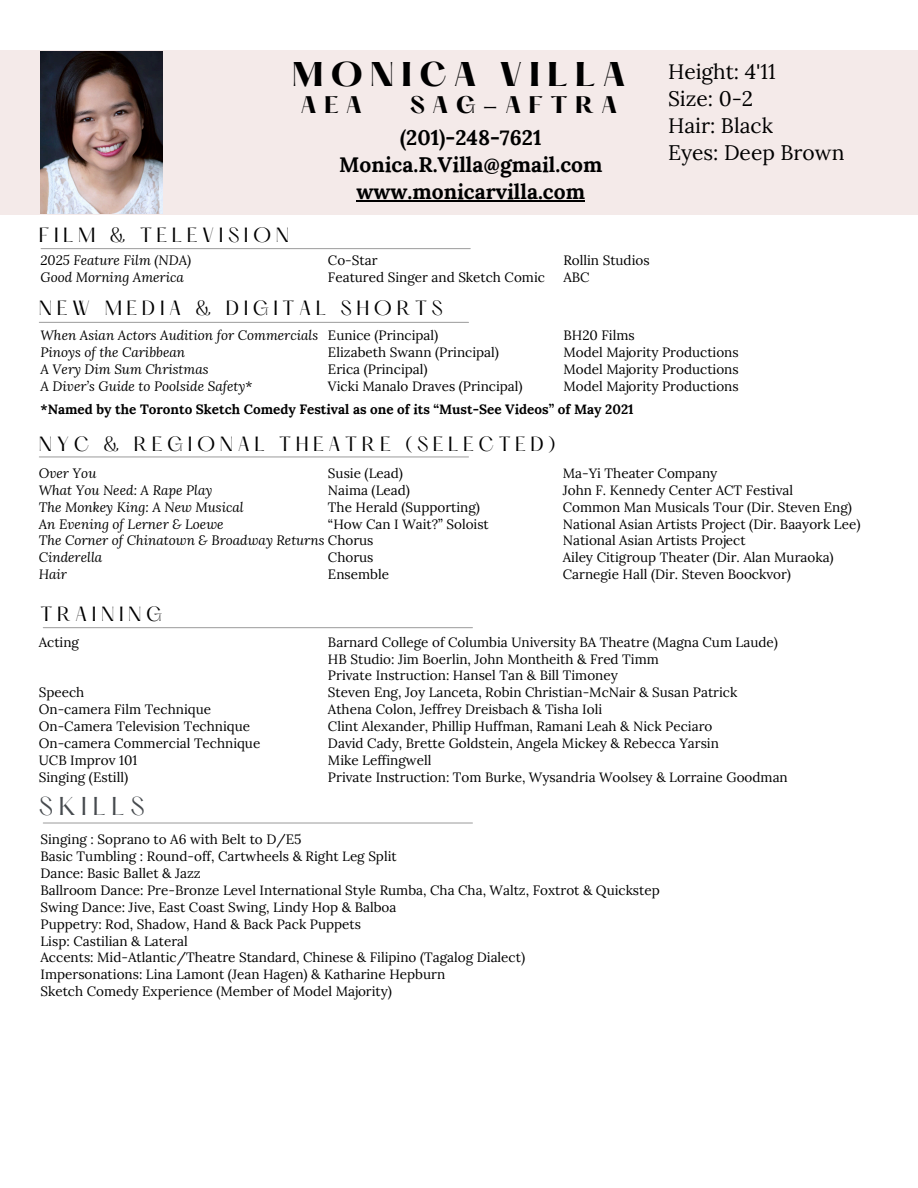
<style>
.page{position:relative;width:918px;height:1188px;background:#fff}
.page>*{position:absolute;margin:0;border:0;box-sizing:border-box;transform-origin:0 0}
.t1{font:700 30px "Hatton";letter-spacing:.22em;color:#000}
.t2{font:22.5px "Hatton";letter-spacing:.255em;color:#464a4e}
.t3{font:700 21px/27px "Lora";color:#000;text-align:center}
.t4{font:21px/27px "Lora";color:#000}
.t5{font:700 21px "Hatton";letter-spacing:.345em;color:#000}
.t6{font:18px "Hatton";letter-spacing:.255em;color:#000}
.t7{font:13.5px "Lora";color:#000}
.t8{font:italic 13.5px "Lora";color:#000}
.t9{font:700 13.5px "Lora";color:#000}
.s1{font-style:normal}
</style>
<div class="page">
<div style="left:0;top:50px;width:918px;height:164px;background:#f4eae9"></div>
<hr style="left:39px;top:322px;width:429px;height:1px;background:#a6a6a6">
<img style="left:41px;top:52px;width:121px;height:162px">
<hr style="left:357px;top:200px;width:228px;height:1px;background:#000">
<hr style="left:39px;top:456px;width:429px;height:2px;background:#a6a6a6">
<hr style="left:43px;top:627px;width:429px;height:1px;background:#a6a6a6">
<hr style="left:43px;top:822px;width:429px;height:2px;background:#a6a6a6">
<hr style="left:41px;top:248px;width:429px;height:1px;background:#a6a6a6">
<p class="t1" style="left:292px;top:60px;width:336px">MONICA VILLA</p>
<p class="t5" style="left:300px;top:95px;width:64px">AEA</p>
<p class="t5" style="left:410px;top:95px;width:209px">SAG-AFTRA</p>
<p class="t6" style="left:39px;top:226px;width:252px">FILM &amp; TELEVISION</p>
<p class="t8" style="left:41px;top:251px;width:152px">2025 Feature Film (NDA)</p>
<p class="t8" style="left:41px;top:268px;width:145px">Good Morning America</p>
<h4 class="t3" style="left:339px;top:124px;width:265px">(201)-248-7621<br>Monica.R.Villa@gmail.com www.monicarvilla.com</h4>
<h3 class="t7" style="left:328px;top:252px;width:51px">Co-Star</h3>
<p class="t7" style="left:328px;top:269px;width:219px">Featured Singer and Sketch Comic</p>
<p class="t7" style="left:563px;top:252px;width:88px">Rollin Studios</p>
<p class="t7" style="left:563px;top:269px;width:28px">ABC</p>
<p class="t6" style="left:39px;top:299px;width:406px">NEW MEDIA &amp; DIGITAL SHORTS</p>
<h6 class="t4" style="left:668px;top:58px;width:178px">Height: 4'11<br>Size: 0-2<br>Hair: Black<br>Eyes: Deep Brown</h6>
<h6 class="t8" style="left:41px;top:326px;width:279px">When Asian Actors Audition for Commercials</h6>
<p class="t8" style="left:41px;top:343px;width:146px">Pinoys of the Caribbean</p>
<p class="t8" style="left:41px;top:360px;width:170px">A Very Dim Sum Christmas</p>
<p class="t8" style="left:41px;top:377px;width:213px">A Diver’s Guide to Poolside Safety<span class="s1">*</span></p>
<p class="t7" style="left:328px;top:327px;width:112px">Eunice (Principal)</p>
<p class="t7" style="left:328px;top:344px;width:173px">Elizabeth Swann (Principal)</p>
<p class="t7" style="left:328px;top:360px;width:101px">Erica (Principal)</p>
<p class="t7" style="left:328px;top:377px;width:196px">Vicki Manalo Draves (Principal)</p>
<p class="t7" style="left:563px;top:327px;width:73px">BH20 Films</p>
<p class="t7" style="left:563px;top:344px;width:177px">Model Majority Productions</p>
<p class="t7" style="left:563px;top:360px;width:177px">Model Majority Productions</p>
<p class="t7" style="left:563px;top:377px;width:177px">Model Majority Productions</p>
<p class="t9" style="left:41px;top:401px;width:595px">*Named by the Toronto Sketch Comedy Festival as one of its “Must-See Videos” of May 2021</p>
<h2 class="t6" style="left:39px;top:435px;width:519px">NYC &amp; REGIONAL THEATRE (SELECTED)</h2>
<h6 class="t7" style="left:328px;top:464px;width:77px">Susie (Lead)</h6>
<p class="t7" style="left:328px;top:481px;width:84px">Naima (Lead)</p>
<p class="t7" style="left:328px;top:498px;width:154px">The Herald (Supporting)</p>
<p class="t7" style="left:328px;top:515px;width:162px">“How Can I Wait?” Soloist</p>
<p class="t7" style="left:328px;top:549px;width:47px">Chorus</p>
<p class="t7" style="left:328px;top:566px;width:63px">Ensemble</p>
<p class="t8" style="left:39px;top:464px;width:59px">Over You</p>
<p class="t8" style="left:39px;top:481px;width:175px">What You Need: A Rape Play</p>
<p class="t8" style="left:39px;top:498px;width:206px">The Monkey King: A New Musical</p>
<p class="t8" style="left:39px;top:515px;width:186px">An Evening of Lerner &amp; Loewe</p>
<p class="t8" style="left:39px;top:532px;width:336px">The Corner of Chinatown &amp; Broadway Returns <span class="s1">Chorus</span></p>
<p class="t8" style="left:39px;top:548px;width:65px">Cinderella</p>
<p class="t8" style="left:39px;top:565px;width:30px">Hair</p>
<p class="t7" style="left:563px;top:464px;width:156px">Ma-Yi Theater Company</p>
<p class="t7" style="left:563px;top:481px;width:232px">John F. Kennedy Center ACT Festival</p>
<p class="t7" style="left:563px;top:498px;width:291px">Common Man Musicals Tour (Dir. Steven Eng)</p>
<p class="t7" style="left:563px;top:515px;width:299px">National Asian Artists Project (Dir. Baayork Lee)</p>
<p class="t7" style="left:563px;top:532px;width:184px">National Asian Artists Project</p>
<p class="t7" style="left:563px;top:549px;width:273px">Ailey Citigroup Theater (Dir. Alan Muraoka)</p>
<p class="t7" style="left:563px;top:566px;width:230px">Carnegie Hall (Dir. Steven Boockvor)</p>
<h5 class="t6" style="left:41px;top:605px;width:123px">TRAINING</h5>
<p class="t7" style="left:39px;top:633px;width:42px">Acting</p>
<p class="t7" style="left:39px;top:684px;width:47px">Speech</p>
<p class="t7" style="left:39px;top:701px;width:174px">On-camera Film Technique</p>
<p class="t7" style="left:39px;top:717px;width:213px">On-Camera Television Technique</p>
<p class="t7" style="left:39px;top:734px;width:223px">On-camera Commercial Technique</p>
<p class="t7" style="left:39px;top:751px;width:100px">UCB Improv 101</p>
<p class="t7" style="left:39px;top:768px;width:91px">Singing (Estill)</p>
<h1 class="t2" style="left:39px;top:796px;width:107px">SKILLS</h1>
<p class="t7" style="left:328px;top:633px;width:451px">Barnard College of Columbia University BA Theatre (Magna Cum Laude)</p>
<p class="t7" style="left:328px;top:650px;width:332px">HB Studio: Jim Boerlin, John Montheith &amp; Fred Timm</p>
<h6 class="t7" style="left:328px;top:667px;width:291px">Private Instruction: Hansel Tan &amp; Bill Timoney</h6>
<p class="t7" style="left:328px;top:684px;width:411px">Steven Eng, Joy Lanceta, Robin Christian-McNair &amp; Susan Patrick</p>
<p class="t7" style="left:328px;top:701px;width:276px">Athena Colon, Jeffrey Dreisbach &amp; Tisha Ioli</p>
<p class="t7" style="left:328px;top:717px;width:386px">Clint Alexander, Phillip Huffman, Ramani Leah &amp; Nick Peciaro</p>
<p class="t7" style="left:328px;top:734px;width:392px">David Cady, Brette Goldstein, Angela Mickey &amp; Rebecca Yarsin</p>
<p class="t7" style="left:328px;top:751px;width:105px">Mike Leffingwell</p>
<p class="t7" style="left:328px;top:768px;width:461px">Private Instruction: Tom Burke, Wysandria Woolsey &amp; Lorraine Goodman</p>
<p class="t7" style="left:41px;top:831px;width:262px">Singing : Soprano to A6 with Belt to D/E5</p>
<p class="t7" style="left:41px;top:848px;width:358px">Basic Tumbling : Round-off, Cartwheels &amp; Right Leg Split</p>
<p class="t7" style="left:41px;top:864px;width:162px">Dance: Basic Ballet &amp; Jazz</p>
<p class="t7" style="left:41px;top:881px;width:621px">Ballroom Dance: Pre-Bronze Level International Style Rumba, Cha Cha, Waltz, Foxtrot &amp; Quickstep</p>
<p class="t7" style="left:41px;top:898px;width:357px">Swing Dance: Jive, East Coast Swing, Lindy Hop &amp; Balboa</p>
<p class="t7" style="left:41px;top:915px;width:322px">Puppetry: Rod, Shadow, Hand &amp; Back Pack Puppets</p>
<p class="t7" style="left:41px;top:932px;width:149px">Lisp: Castilian &amp; Lateral</p>
<p class="t7" style="left:41px;top:949px;width:486px">Accents: Mid-Atlantic/Theatre Standard, Chinese &amp; Filipino (Tagalog Dialect)</p>
<p class="t7" style="left:41px;top:966px;width:406px">Impersonations: Lina Lamont (Jean Hagen) &amp; Katharine Hepburn</p>
<p class="t7" style="left:41px;top:983px;width:353px">Sketch Comedy Experience (Member of Model Majority)</p>
</div>
